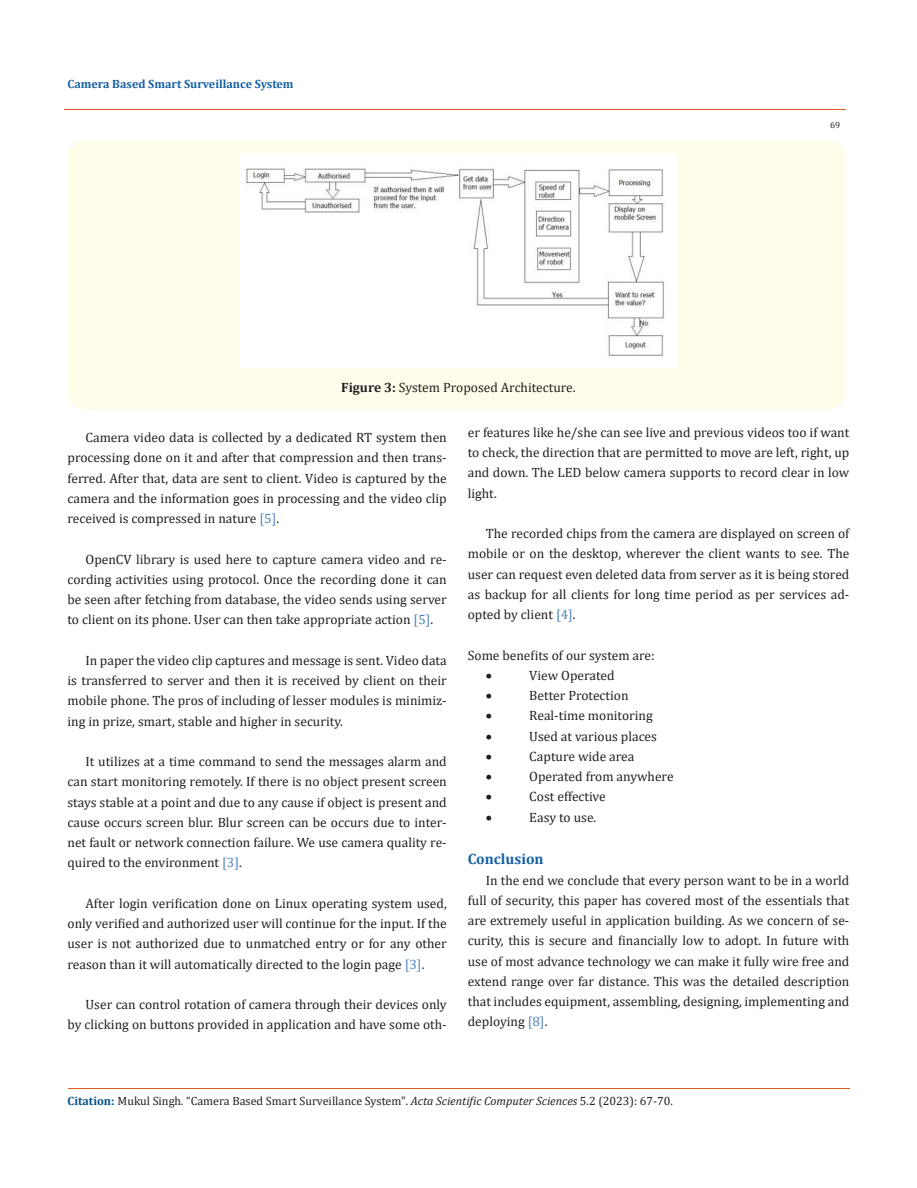
<style>
.page{position:relative;width:917px;height:1188px;background:#fff}
.page>*{position:absolute;margin:0;border:0;box-sizing:border-box;transform-origin:0 0}
.Heading_2{font:700 15px "Cambria";color:#1560a6}
.Body_Text{font:13.5px/20.2px "Cambria";color:#231f20;text-align:justify}
.t1{font:13.5px "Symbol";color:#231f20}
.t2{font:12px "Cambria";color:#231f20}
.t3{font:700 12px "Cambria";color:#1560a6}
.t4{font:9px "Cambria";color:#231f20}
.s1{font-weight:700}
.s2{color:#4f81bd}
.s3{font-weight:700;color:#035089}
.s4{font-style:italic}
</style>
<div class="page">
<hr style="left:64px;top:110px;width:782px;height:1px;background:#e05d1a">
<div style="left:67px;top:140px;width:779px;height:270px;background:#fffde9;border-radius:18px"></div>
<img style="left:239px;top:153px;width:439px;height:214px">
<hr style="left:68px;top:1088px;width:781px;height:1px;background:#e05d1a">
<p class="t3" style="left:67px;top:75px;width:228px">Camera Based Smart Surveillance System</p>
<p class="t4" style="left:830px;top:120px;width:11px">69</p>
<p class="Body_Text" style="left:341px;top:377px;width:236px"><span class="s1">Figure 3:</span> System Proposed Architecture.</p>
<p class="Body_Text" style="left:67px;top:427px;width:381px;text-indent:18px">Camera video data is collected by a dedicated RT system then processing done on it and after that compression and then trans&shy;ferred. After that, data are sent to client. Video is captured by the camera and the information goes in processing and the video clip received is compressed in nature <span class="s2">[5]</span>.</p>
<p class="Body_Text" style="left:67px;top:549px;width:381px;text-indent:18px">OpenCV library is used here to capture camera video and re&shy;cording activities using protocol. Once the recording done it can be seen after fetching from database, the video sends using server to client on its phone. User can then take appropriate action <span class="s2">[5]</span>.</p>
<p class="Body_Text" style="left:67px;top:650px;width:381px;text-indent:18px">In paper the video clip captures and message is sent. Video data is transferred to server and then it is received by client on their mobile phone. The pros of including of lesser modules is minimiz&shy;ing in prize, smart, stable and higher in security.</p>
<p class="Body_Text" style="left:67px;top:751px;width:381px;text-indent:18px">It utilizes at a time command to send the messages alarm and can start monitoring remotely. If there is no object present screen stays stable at a point and due to any cause if object is present and cause occurs screen blur. Blur screen can be occurs due to inter&shy;net fault or network connection failure. We use camera quality re&shy;quired to the environment <span class="s2">[3]</span>.</p>
<p class="Body_Text" style="left:67px;top:893px;width:381px;text-indent:18px">After login verification done on Linux operating system used, only verified and authorized user will continue for the input. If the user is not authorized due to unmatched entry or for any other reason than it will automatically directed to the login page <span class="s2">[3]</span>.</p>
<p class="Body_Text" style="left:67px;top:994px;width:381px;text-align:right">User can control rotation of camera through their devices only<br>by clicking on buttons provided in application and have some oth-</p>
<p class="Body_Text" style="left:468px;top:422px;width:383px">er features like he/she can see live and previous videos too if want to check, the direction that are permitted to move are left, right, up and down. The LED below camera supports to record clear in low light.</p>
<p class="Body_Text" style="left:468px;top:523px;width:383px;text-indent:18px">The recorded chips from the camera are displayed on screen of mobile or on the desktop, wherever the client wants to see. The user can request even deleted data from server as it is being stored as backup for all clients for long time period as per services ad&shy;opted by client <span class="s2">[4]</span>.</p>
<p class="Body_Text" style="left:468px;top:645px;width:188px">Some benefits of our system are:</p>
<p class="t1" style="left:486px;top:666px;width:8px">•</p>
<p class="Body_Text" style="left:529px;top:665px;width:87px">View Operated</p>
<p class="t1" style="left:486px;top:686px;width:8px">•</p>
<p class="Body_Text" style="left:529px;top:685px;width:101px">Better Protection</p>
<p class="t1" style="left:486px;top:707px;width:8px">•</p>
<p class="Body_Text" style="left:529px;top:706px;width:125px">Real-time monitoring</p>
<p class="t1" style="left:486px;top:727px;width:8px">•</p>
<p class="Body_Text" style="left:529px;top:726px;width:129px">Used at various places</p>
<p class="t1" style="left:486px;top:747px;width:8px">•</p>
<p class="Body_Text" style="left:529px;top:746px;width:107px">Capture wide area</p>
<p class="t1" style="left:486px;top:767px;width:8px">•</p>
<p class="Body_Text" style="left:529px;top:766px;width:146px">Operated from anywhere</p>
<p class="t1" style="left:486px;top:788px;width:8px">•</p>
<p class="Body_Text" style="left:529px;top:787px;width:78px">Cost effective</p>
<p class="t1" style="left:486px;top:808px;width:8px">•</p>
<p class="Body_Text" style="left:529px;top:807px;width:69px">Easy to use.</p>
<p class="Heading_2" style="left:468px;top:849px;width:77px">Conclusion</p>
<p class="Body_Text" style="left:468px;top:870px;width:383px;text-indent:18px">In the end we conclude that every person want to be in a world full of security, this paper has covered most of the essentials that are extremely useful in application building. As we concern of se&shy;curity, this is secure and financially low to adopt. In future with use of most advance technology we can make it fully wire free and extend range over far distance. This was the detailed description that includes equipment, assembling, designing, implementing and deploying <span class="s2">[8]</span>.</p>
<p class="t2" style="left:68px;top:1094px;width:607px"><span class="s3">Citation:</span> Mukul Singh<span class="s4">.</span> “Camera Based Smart Surveillance System". <span class="s4">Acta Scientific Computer Sciences</span> 5.2 (2023): 67-70.</p>
</div>
